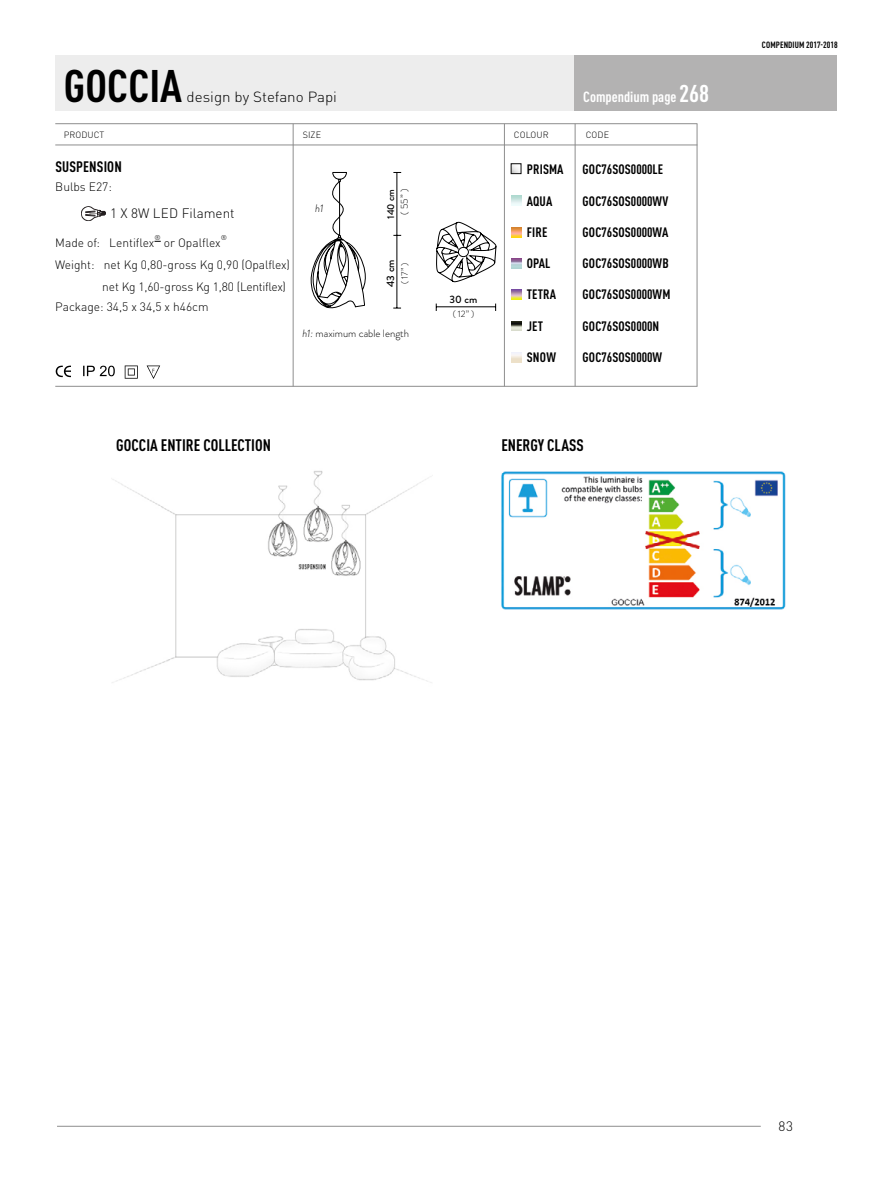
<style>
.page{position:relative;width:893px;height:1178px;background:#fff}
.page>*{position:absolute;margin:0;border:0;box-sizing:border-box;transform-origin:0 0}
.t1{font:700 condensed 45px "DIN Pro";letter-spacing:.005em;color:#000;scale:1.04 1}
.t2{font:700 condensed 16.5px "DIN Pro";color:#000}
.t3{font:700 condensed 15px "DIN Pro";letter-spacing:.01em;color:#000}
.t4{font:300 14.55px "DIN Pro";color:#000;scale:1.04 1}
.t5{font:700 condensed 14.55px "DIN Pro";color:#fff;scale:1.04 1}
.t6{font:700 condensed 13.5px "DIN Pro";letter-spacing:.005em;color:#000}
.t7{font:300 13.5px "DIN Pro";color:#000}
.t8{font:300 12px/22px "DIN Pro";color:#000}
.t9{font:italic 300 10.95px "Brandon Grotesque";color:#000}
.t10{font:300 10.65px "Brandon Grotesque";color:#000}
.t11{font:500 10.65px "Brandon Grotesque";color:#000}
.t12{font:500 9.9px "Brandon Grotesque";color:#000}
.t13{font:300 9.9px "Brandon Grotesque";color:#000}
.t14{font:300 9.15px "Brandon Grotesque";color:#000}
.t15{font:300 9px "DIN Pro";letter-spacing:.01em;color:#000}
.t16{font:700 condensed 9px "DIN Pro";letter-spacing:.01em;color:#000}
.t17{font:300 7.05px "DIN Pro";color:#000}
.s1{font-size:24px}
.s2{font-style:italic}
</style>
<div class="page">
<hr style="left:57px;top:1126px;width:704px;height:1px;background:#878787">
<div style="left:55px;top:55px;width:741px;height:56px;background:#ededed"></div>
<hr style="left:55px;top:123px;width:642px;height:1px;background:#878787">
<hr style="left:55px;top:145px;width:642px;height:1px;background:#878787">
<hr style="left:697px;top:124px;width:1px;height:262px;background:#878787">
<hr style="left:575px;top:124px;width:1px;height:262px;background:#878787">
<hr style="left:504px;top:124px;width:1px;height:262px;background:#878787">
<hr style="left:293px;top:124px;width:1px;height:262px;background:#878787">
<div style="left:575px;top:55px;width:262px;height:56px;background:#b3b2b2"></div>
<svg style="left:56px;top:366px;width:15px;height:11px"></svg>
<svg style="left:83px;top:366px;width:32px;height:10px"></svg>
<svg style="left:125px;top:365px;width:13px;height:14px"></svg>
<svg style="left:147px;top:365px;width:13px;height:14px"></svg>
<hr style="left:55px;top:386px;width:642px;height:1px;background:#878787">
<img style="left:112px;top:471px;width:320px;height:212px">
<img style="left:501px;top:471px;width:285px;height:139px">
<svg style="left:513px;top:166px;width:6px;height:6px"></svg>
<div style="left:511px;top:164px;width:10px;height:10px;border:1px solid #000"></div>
<svg style="left:511px;top:196px;width:10px;height:9px"></svg>
<svg style="left:511px;top:227px;width:10px;height:10px"></svg>
<svg style="left:511px;top:258px;width:10px;height:10px"></svg>
<svg style="left:511px;top:290px;width:10px;height:10px"></svg>
<svg style="left:511px;top:321px;width:10px;height:10px"></svg>
<svg style="left:511px;top:352px;width:10px;height:10px"></svg>
<svg style="left:81px;top:206px;width:25px;height:15px"></svg>
<svg style="left:310px;top:172px;width:186px;height:139px"></svg>
<h1 class="t1" style="left:64px;top:52px;width:115px">GOCCIA</h1>
<p class="t4" style="left:187px;top:86px;width:146px">design by Stefano Papi</p>
<p class="t5" style="left:583px;top:86px;width:123px">Compendium page <span class="s1">268</span></p>
<p class="t15" style="left:64px;top:128px;width:42px">PRODUCT</p>
<p class="t15" style="left:303px;top:128px;width:20px">SIZE</p>
<p class="t15" style="left:514px;top:128px;width:36px">COLOUR</p>
<p class="t15" style="left:586px;top:128px;width:25px">CODE</p>
<p class="t3" style="left:55px;top:156px;width:68px">SUSPENSION</p>
<p class="t8" style="left:55px;top:174px;width:58px">Bulbs E27:</p>
<p class="t7" style="left:110px;top:203px;width:126px">1 X 8W LED Filament</p>
<p class="t17" style="left:221px;top:232px;width:8px">®</p>
<p class="t8" style="left:102px;top:253px;width:189px;text-indent:-47px">Weight: net Kg 0,80-gross Kg 0,90 (Opalflex) net Kg 1,60-gross Kg 1,80 (Lentiflex)</p>
<p class="t8" style="left:55px;top:295px;width:155px">Package: 34,5 x 34,5 x h46cm</p>
<p class="t17" style="left:154px;top:232px;width:8px">®</p>
<p class="t8" style="left:164px;top:231px;width:58px">or Opalflex</p>
<p class="t8" style="left:55px;top:231px;width:101px">Made of: Lentiflex</p>
<p class="t9" style="left:315px;top:200px;width:10px">h1</p>
<p class="t12" style="left:384px;top:219px;width:31px;rotate:-90deg">140 cm</p>
<p class="t13" style="left:398px;top:215px;width:27px;rotate:-90deg">( 55” )</p>
<p class="t11" style="left:383px;top:287px;width:29px;rotate:-90deg">43 cm</p>
<p class="t14" style="left:398px;top:284px;width:22px;rotate:-90deg">( 17” )</p>
<p class="t10" style="left:302px;top:326px;width:108px"><span class="s2">h1:</span> maximum cable length</p>
<p class="t11" style="left:450px;top:292px;width:29px">30 cm</p>
<p class="t14" style="left:453px;top:307px;width:23px">( 12” )</p>
<p class="t6" style="left:527px;top:159px;width:38px">PRISMA</p>
<p class="t6" style="left:527px;top:191px;width:27px">AQUA</p>
<p class="t6" style="left:527px;top:222px;width:22px">FIRE</p>
<p class="t6" style="left:527px;top:253px;width:25px">OPAL</p>
<p class="t6" style="left:527px;top:284px;width:31px">TETRA</p>
<p class="t6" style="left:527px;top:316px;width:18px">JET</p>
<p class="t6" style="left:527px;top:347px;width:31px">SNOW</p>
<p class="t6" style="left:583px;top:159px;width:82px">GOC76SOS0000LE</p>
<p class="t6" style="left:583px;top:190px;width:87px">GOC76SOS0000WV</p>
<p class="t6" style="left:583px;top:222px;width:87px">GOC76SOS0000WA</p>
<p class="t6" style="left:583px;top:253px;width:88px">GOC76SOS0000WB</p>
<p class="t6" style="left:583px;top:284px;width:89px">GOC76SOS0000WM</p>
<p class="t6" style="left:583px;top:315px;width:78px">GOC76SOS0000N</p>
<p class="t6" style="left:583px;top:347px;width:81px">GOC76SOS0000W</p>
<h2 class="t2" style="left:116px;top:432px;width:156px">GOCCIA ENTIRE COLLECTION</h2>
<h2 class="t2" style="left:501px;top:432px;width:84px">ENERGY CLASS</h2>
<p class="t16" style="left:762px;top:38px;width:77px">COMPENDIUM 2017-2018</p>
<p class="t7" style="left:778px;top:1116px;width:16px">83</p>
</div>
